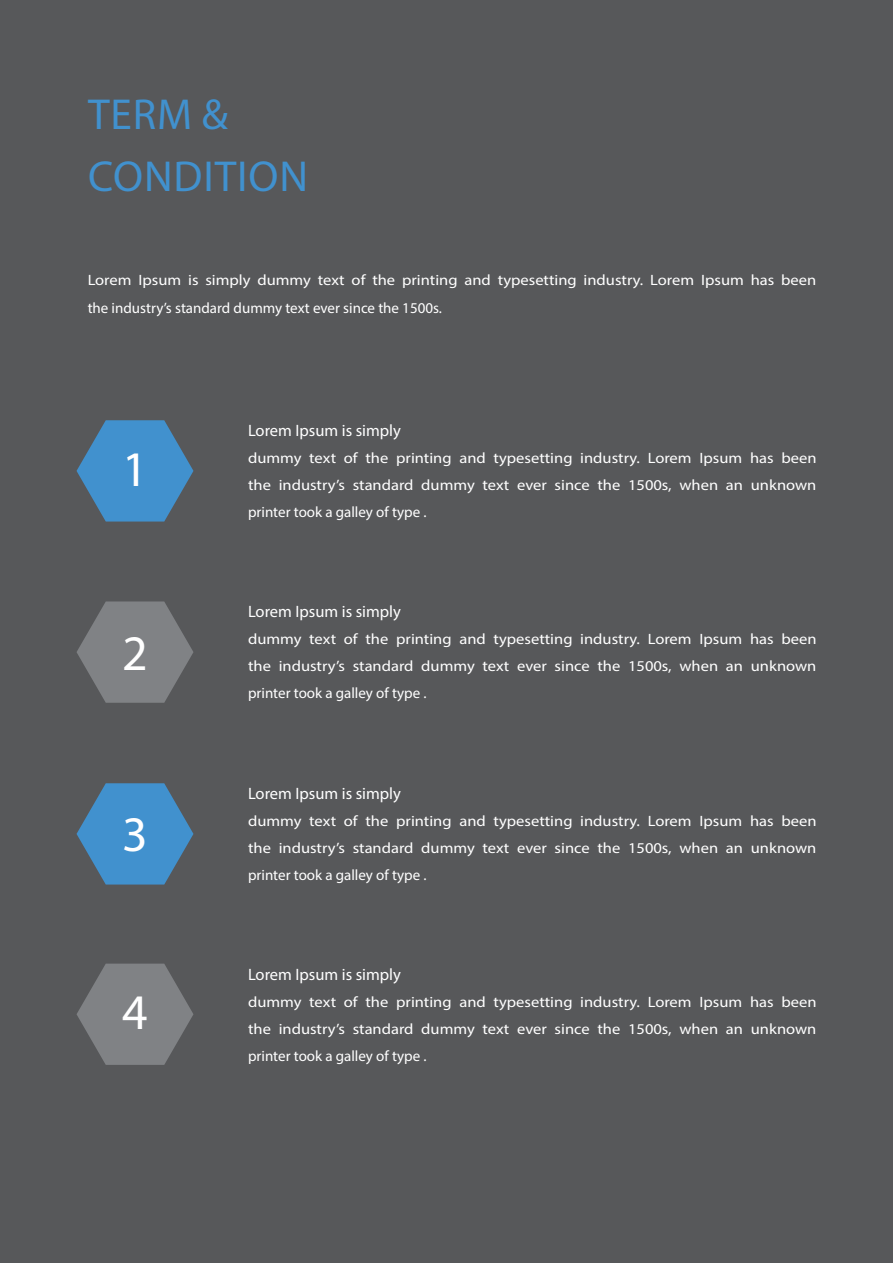
<style>
.page{position:relative;width:893px;height:1263px;background:#57585a}
.page>*{position:absolute;margin:0;border:0;box-sizing:border-box;transform-origin:0 0}
.t1{font:49.95px "Myriad Pro";color:#fff}
.t2{font:43.5px "Myriad Pro";letter-spacing:.02em;color:#4191ce}
.t3{font:16.5px "Myriad Pro";color:#fff}
.t4{font:15px/27px "Myriad Pro";color:#fff;text-align:justify;scale:1.1 1}
</style>
<div class="page">
<svg style="left:77px;top:420px;width:116px;height:101px"></svg>
<svg style="left:77px;top:601px;width:116px;height:102px"></svg>
<svg style="left:77px;top:783px;width:116px;height:101px"></svg>
<svg style="left:77px;top:963px;width:116px;height:102px"></svg>
<p class="t2" style="left:88px;top:88px;width:141px">TERM &amp;</p>
<p class="t2" style="left:88px;top:149px;width:221px">CONDITION</p>
<p class="t4" style="left:88px;top:265px;width:664px;line-height:28.5px">Lorem Ipsum is simply dummy text of the printing and typesetting industry. Lorem Ipsum has been the industry’s standard dummy text ever since the 1500s.</p>
<p class="t1" style="left:122px;top:439px;width:27px">1</p>
<p class="t1" style="left:122px;top:622px;width:27px">2</p>
<p class="t1" style="left:122px;top:803px;width:27px">3</p>
<p class="t1" style="left:122px;top:982px;width:27px">4</p>
<p class="t3" style="left:248px;top:420px;width:154px">Lorem Ipsum is simply</p>
<p class="t4" style="left:248px;top:444px;width:518px">dummy text of the printing and typesetting industry. Lorem Ipsum has been the industry’s standard dummy text ever since the 1500s, when an unknown printer took a galley of type .</p>
<p class="t3" style="left:248px;top:602px;width:154px">Lorem Ipsum is simply</p>
<p class="t4" style="left:248px;top:626px;width:518px">dummy text of the printing and typesetting industry. Lorem Ipsum has been the industry’s standard dummy text ever since the 1500s, when an unknown printer took a galley of type .</p>
<p class="t3" style="left:248px;top:783px;width:154px">Lorem Ipsum is simply</p>
<p class="t4" style="left:248px;top:807px;width:518px">dummy text of the printing and typesetting industry. Lorem Ipsum has been the industry’s standard dummy text ever since the 1500s, when an unknown printer took a galley of type .</p>
<p class="t3" style="left:248px;top:964px;width:154px">Lorem Ipsum is simply</p>
<p class="t4" style="left:248px;top:988px;width:518px">dummy text of the printing and typesetting industry. Lorem Ipsum has been the industry’s standard dummy text ever since the 1500s, when an unknown printer took a galley of type .</p>
</div>
